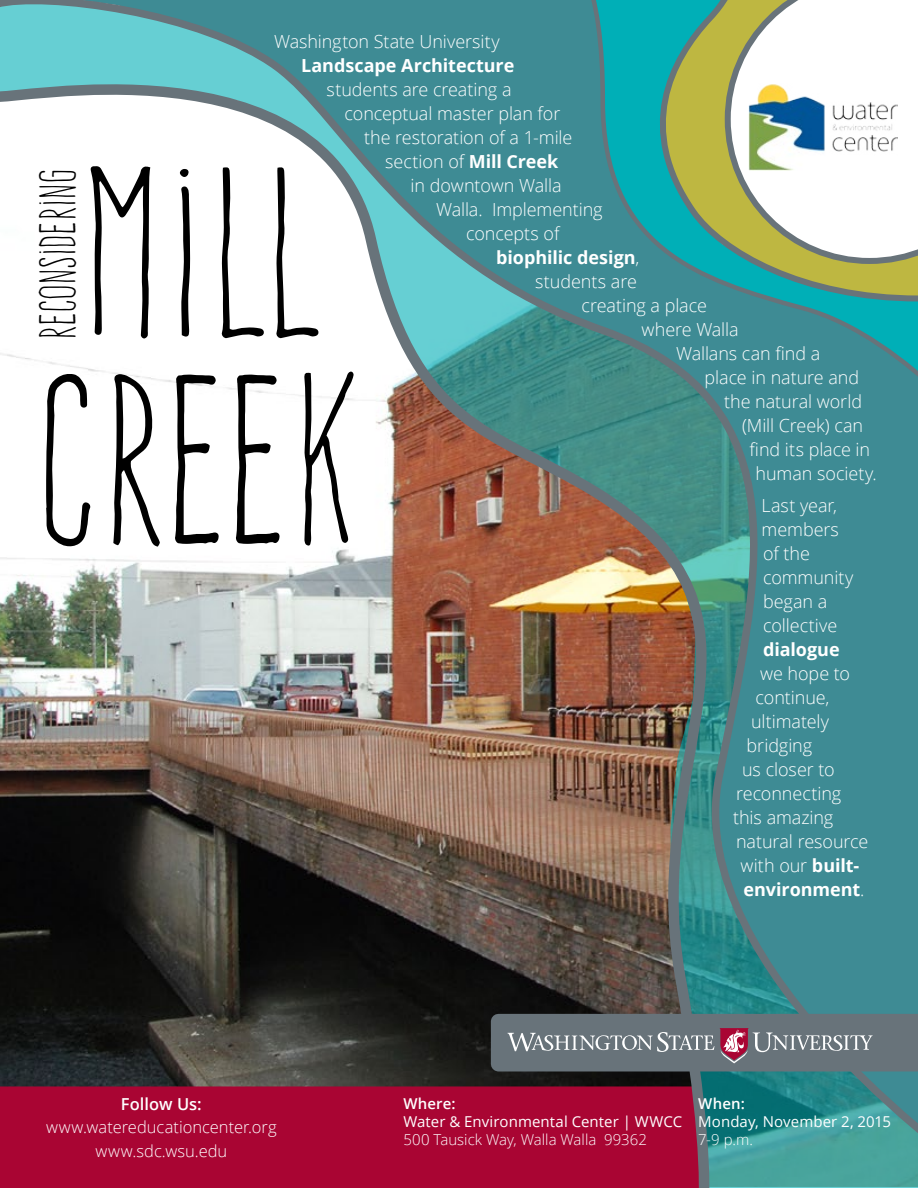
<style>
.page{position:relative;width:918px;height:1188px;background:#fff}
.page>*{position:absolute;margin:0;border:0;box-sizing:border-box;transform-origin:0 0}
.t1{font:210px/207px "Frente H1";color:#000}
.t2{font:45px "Frente H1";color:#000}
.t3{font:300 18px/24px "Open Sans";letter-spacing:-.005em;color:#fff}
.t4{font:700 18px "Open Sans";letter-spacing:-.005em;color:#fff}
.t5{font:300 16.5px/23.5px "Open Sans";color:#fff;text-align:center}
.t6{font:600 16.5px "Open Sans";color:#fff}
.t7{font:15px "Open Sans";letter-spacing:.005em;color:#fff}
.t8{font:300 15px "Open Sans";color:#fff}
.t9{font:600 15px "Open Sans";letter-spacing:.01em;color:#fff}
.s1{font-weight:700}
.s2{font-weight:300}
</style>
<div class="page">
<img style="left:0;top:0;width:918px;height:1187px">
<svg style="left:528px;top:0;width:390px;height:469px;background:#3c8c91"></svg>
<svg style="left:628px;top:0;width:290px;height:311px;background:#50a686"></svg>
<svg style="left:491px;top:1014px;width:427px;height:57px;background:#737981"></svg>
<svg style="left:725px;top:0;width:193px;height:264px"></svg>
<img style="left:748px;top:83px;width:149px;height:87px">
<p class="t3" style="left:274px;top:29px;width:227px">Washington State University</p>
<p class="t4" style="left:301px;top:53px;width:215px">Landscape Architecture</p>
<p class="t3" style="left:327px;top:77px;width:186px">students are creating a</p>
<p class="t3" style="left:345px;top:101px;width:217px">conceptual master plan for</p>
<p class="t3" style="left:364px;top:125px;width:210px">the restoration of a 1-mile</p>
<p class="t3" style="left:385px;top:149px;width:175px">section of <span class="s1">Mill Creek</span></p>
<p class="t3" style="left:411px;top:173px;width:152px">in downtown Walla</p>
<p class="t3" style="left:436px;top:197px;width:168px">Walla. Implementing</p>
<p class="t3" style="left:466px;top:221px;width:95px">concepts of</p>
<p class="t4" style="left:496px;top:244px;width:145px">biophilic design<span class="s2">,</span></p>
<p class="t3" style="left:535px;top:269px;width:103px">students are</p>
<p class="t3" style="left:582px;top:293px;width:127px">creating a place</p>
<p class="t3" style="left:642px;top:317px;width:98px">where Walla</p>
<p class="t3" style="left:676px;top:341px;width:146px">Wallans can find a</p>
<p class="t3" style="left:705px;top:365px;width:156px">place in nature and</p>
<p class="t3" style="left:724px;top:389px;width:140px">the natural world</p>
<p class="t3" style="left:742px;top:413px;width:123px">(Mill Creek) can</p>
<p class="t3" style="left:750px;top:437px;width:122px">find its place in</p>
<p class="t3" style="left:756px;top:461px;width:123px">human society.</p>
<p class="t3" style="left:762px;top:493px;width:93px">Last year, members of the community began a collective</p>
<p class="t4" style="left:763px;top:637px;width:78px">dialogue</p>
<p class="t3" style="left:760px;top:661px;width:92px">we hope to</p>
<p class="t3" style="left:756px;top:685px;width:75px">continue,</p>
<p class="t3" style="left:751px;top:709px;width:80px">ultimately</p>
<p class="t3" style="left:747px;top:733px;width:67px">bridging</p>
<p class="t3" style="left:742px;top:757px;width:94px">us closer to</p>
<p class="t3" style="left:736px;top:781px;width:107px">reconnecting</p>
<p class="t3" style="left:733px;top:805px;width:102px">this amazing</p>
<p class="t3" style="left:736px;top:829px;width:134px">natural resource</p>
<p class="t3" style="left:741px;top:853px;width:120px">with our <span class="s1">built-</span></p>
<p class="t4" style="left:744px;top:877px;width:122px">environment<span class="s2">.</span></p>
<h1 class="t1" style="left:34px;top:148px;width:325px">MILL<br>CREEK</h1>
<h2 class="t2" style="left:33px;top:341px;width:173px;rotate:-90deg">RECONSIDERING</h2>
<p class="t6" style="left:121px;top:1092px;width:82px">Follow Us:</p>
<p class="t5" style="left:46px;top:1115px;width:232px">www.watereducationcenter.org www.sdc.wsu.edu</p>
<p class="t9" style="left:403px;top:1093px;width:54px">Where:</p>
<p class="t7" style="left:403px;top:1111px;width:280px">Water &amp; Environmental Center | WWCC</p>
<p class="t8" style="left:403px;top:1129px;width:245px">500 Tausick Way, Walla Walla 99362</p>
<p class="t9" style="left:698px;top:1093px;width:48px">When:</p>
<p class="t7" style="left:698px;top:1111px;width:194px">Monday, November 2, 2015</p>
<p class="t8" style="left:698px;top:1129px;width:56px">7-9 p.m.</p>
</div>
